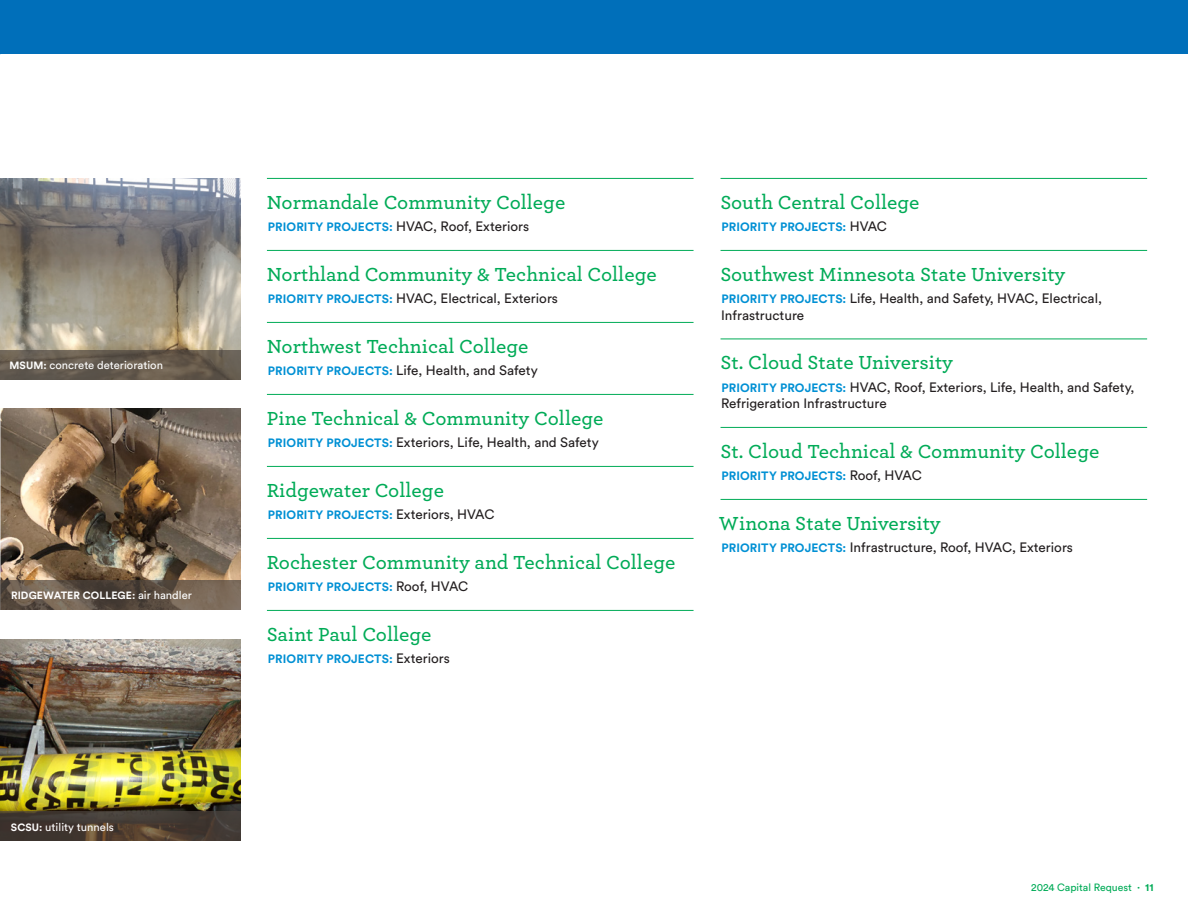
<style>
.page{position:relative;width:1188px;height:918px;background:#fff}
.page>*{position:absolute;margin:0;border:0;box-sizing:border-box;transform-origin:0 0}
.Project_at-a-glance{font:600 18px "Archer S Sm";color:#00ab57}
.Project_at-a-glance-2{font:13.5px/16.5px "Circular Std";color:#231f20}
.Project_at-a-glance-3{font:700 12px "Circular Std";letter-spacing:.01em;color:#0090d4}
.t1{font:11.25px "Circular Std";color:#fff}
.t2{font:700 10.5px "Circular Std";letter-spacing:.01em;color:#fff}
.t3{font:10.5px "Circular Std";color:#00ab57}
.s1{font-weight:700;font-size:10.5px}
.s2{font-weight:400;font-size:11.25px}
.s3{font-weight:700;font-size:12px;color:#0090d4}
.s4{font-weight:400;font-size:13.5px;color:#231f20}
.s5{font-weight:700}
</style>
<div class="page">
<div style="left:0;top:0;width:1188px;height:54px;background:#006fba"></div>
<hr style="left:267px;top:178px;width:427px;height:1px;background:#00ab57">
<hr style="left:267px;top:250px;width:427px;height:1px;background:#00ab57">
<hr style="left:267px;top:322px;width:427px;height:1px;background:#00ab57">
<hr style="left:267px;top:394px;width:427px;height:1px;background:#00ab57">
<hr style="left:267px;top:466px;width:427px;height:1px;background:#00ab57">
<hr style="left:267px;top:538px;width:427px;height:1px;background:#00ab57">
<hr style="left:267px;top:610px;width:427px;height:1px;background:#00ab57">
<hr style="left:721px;top:178px;width:426px;height:1px;background:#00ab57">
<hr style="left:721px;top:250px;width:426px;height:1px;background:#00ab57">
<hr style="left:721px;top:339px;width:426px;height:1px;background:#00ab57">
<hr style="left:721px;top:427px;width:426px;height:1px;background:#00ab57">
<hr style="left:721px;top:499px;width:426px;height:1px;background:#00ab57">
<img style="left:0;top:640px;width:240px;height:172px">
<img style="left:0;top:409px;width:240px;height:172px">
<img style="left:0;top:178px;width:240px;height:172px">
<svg style="left:0;top:350px;width:240px;height:29px;background:#645a4e"></svg>
<svg style="left:0;top:812px;width:240px;height:29px;background:#463b32"></svg>
<svg style="left:0;top:581px;width:240px;height:29px;background:#65574a"></svg>
<p class="t1" style="left:10px;top:358px;width:155px"><span class="s1">MSUM:</span> concrete deterioration</p>
<p class="t2" style="left:11px;top:589px;width:182px">RIDGEWATER COLLEGE: <span class="s2">air handler</span></p>
<p class="t1" style="left:11px;top:820px;width:105px"><span class="s1">SCSU:</span> utility tunnels</p>
<p class="Project_at-a-glance" style="left:267px;top:188px;width:300px">Normandale Community College</p>
<p class="Project_at-a-glance-2" style="left:268px;top:218px;width:263px"><span class="s3">PRIORITY PROJECTS:</span> HVAC, Roof, Exteriors</p>
<p class="Project_at-a-glance" style="left:267px;top:260px;width:392px">Northland Community &amp; Technical College</p>
<p class="Project_at-a-glance-2" style="left:268px;top:290px;width:292px"><span class="s3">PRIORITY PROJECTS:</span> HVAC, Electrical, Exteriors</p>
<p class="Project_at-a-glance" style="left:267px;top:332px;width:263px">Northwest Technical College</p>
<p class="Project_at-a-glance-2" style="left:268px;top:362px;width:271px"><span class="s3">PRIORITY PROJECTS:</span> Life, Health, and Safety</p>
<p class="Project_at-a-glance" style="left:267px;top:404px;width:338px">Pine Technical &amp; Community College</p>
<p class="Project_at-a-glance-2" style="left:268px;top:434px;width:333px"><span class="s3">PRIORITY PROJECTS:</span> Exteriors, Life, Health, and Safety</p>
<p class="Project_at-a-glance" style="left:267px;top:476px;width:179px">Ridgewater College</p>
<p class="Project_at-a-glance-3" style="left:268px;top:507px;width:228px">PRIORITY PROJECTS: <span class="s4">Exteriors, HVAC</span></p>
<p class="Project_at-a-glance" style="left:267px;top:548px;width:410px">Rochester Community and Technical College</p>
<p class="Project_at-a-glance-3" style="left:268px;top:579px;width:202px">PRIORITY PROJECTS: <span class="s4">Roof, HVAC</span></p>
<p class="Project_at-a-glance" style="left:267px;top:620px;width:166px">Saint Paul College</p>
<p class="Project_at-a-glance-3" style="left:268px;top:651px;width:184px">PRIORITY PROJECTS: <span class="s4">Exteriors</span></p>
<p class="Project_at-a-glance" style="left:720px;top:188px;width:201px">South Central College</p>
<p class="Project_at-a-glance-3" style="left:721px;top:219px;width:167px">PRIORITY PROJECTS: <span class="s4">HVAC</span></p>
<p class="Project_at-a-glance" style="left:720px;top:260px;width:347px">Southwest Minnesota State University</p>
<p class="Project_at-a-glance-2" style="left:721px;top:290px;width:382px"><span class="s3">PRIORITY PROJECTS:</span> Life, Health, and Safety, HVAC, Electrical,<br>Infrastructure</p>
<p class="Project_at-a-glance" style="left:720px;top:348px;width:234px">St. Cloud State University</p>
<p class="Project_at-a-glance-2" style="left:721px;top:379px;width:415px"><span class="s3">PRIORITY PROJECTS:</span> HVAC, Roof, Exteriors, Life, Health, and Safety,<br>Refrigeration Infrastructure</p>
<p class="Project_at-a-glance" style="left:720px;top:437px;width:381px">St. Cloud Technical &amp; Community College</p>
<p class="Project_at-a-glance-3" style="left:721px;top:468px;width:202px">PRIORITY PROJECTS: <span class="s4">Roof, HVAC</span></p>
<p class="Project_at-a-glance" style="left:719px;top:509px;width:223px">Winona State University</p>
<p class="Project_at-a-glance-2" style="left:721px;top:539px;width:353px"><span class="s3">PRIORITY PROJECTS:</span> Infrastructure, Roof, HVAC, Exteriors</p>
<p class="t3" style="left:1031px;top:881px;width:124px">2024 Capital Request <span class="s5">· 11</span></p>
</div>
